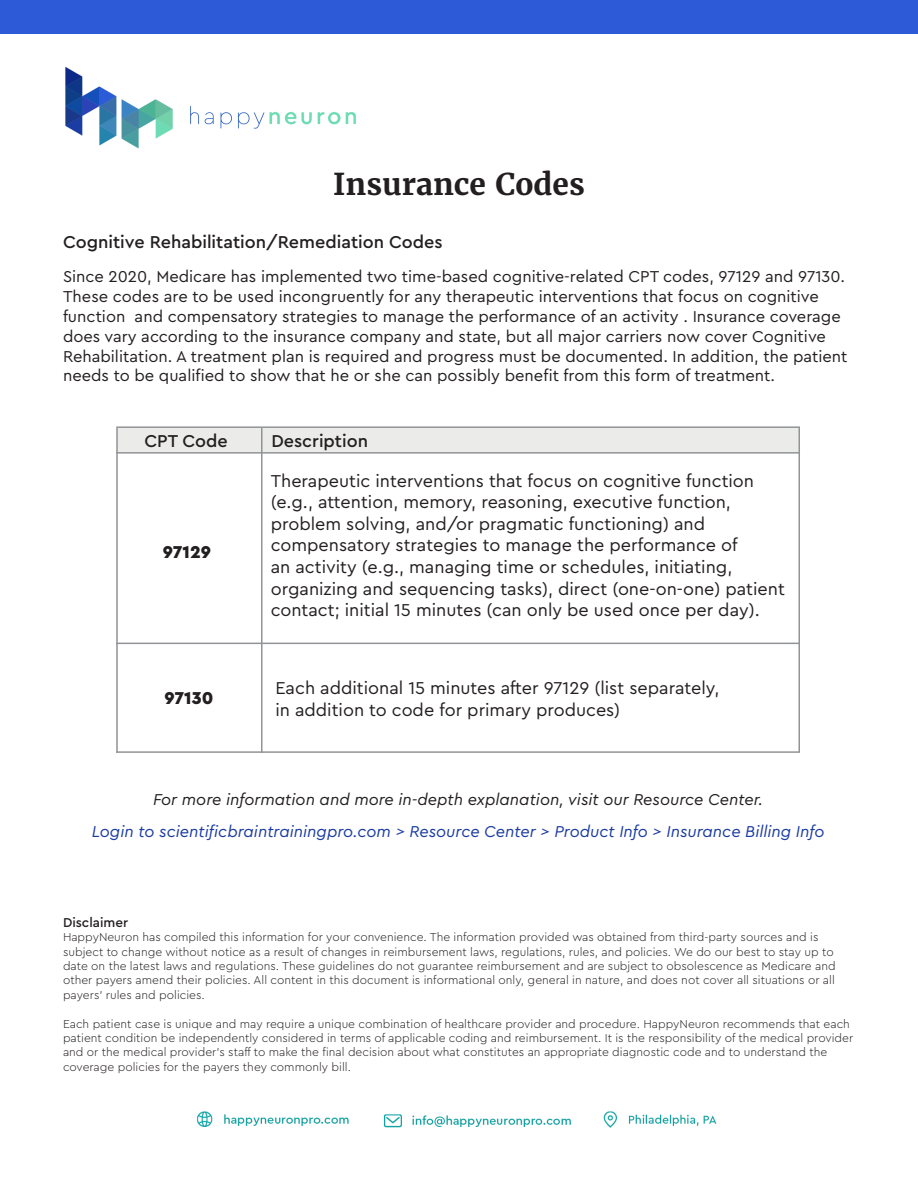
<style>
.page{position:relative;width:918px;height:1188px;background:#fff}
.page>*{position:absolute;margin:0;border:0;box-sizing:border-box;transform-origin:0 0}
.t1{font:700 30px "Merriweather";color:#231f20}
.t2{font:18px/21.6px "Cera Pro";color:#231f20}
.t3{font:500 18px "Cera Pro";color:#231f20}
.t4{font:900 18px "Cera Pro";color:#231f20}
.t5{font:16.5px/19.8px "Cera Pro";color:#231f20}
.t6{font:italic 16.5px "Cera Pro";color:#1a3ba2}
.t7{font:italic 16.5px "Cera Pro";color:#231f20}
.t8{font:500 13.5px "Cera Pro";color:#231f20}
.t9{font:300 12px/14.4px "Cera Pro";color:#231f20}
</style>
<div class="page">
<img style="left:65px;top:66px;width:734px;height:1062px">
<div style="left:117px;top:427px;width:682px;height:25px;background:#ebebea"></div>
<div style="left:117px;top:642px;width:144px;height:109px;background:#fff"></div>
<div style="left:0;top:0;width:918px;height:34px;background:#2d5bd7"></div>
<hr style="left:116px;top:428px;width:2px;height:325px;background:#919396">
<hr style="left:261px;top:428px;width:1px;height:325px;background:#919396">
<hr style="left:799px;top:427px;width:1px;height:325px;background:#919396">
<hr style="left:116px;top:751px;width:684px;height:2px;background:#919396">
<hr style="left:116px;top:643px;width:684px;height:1px;background:#919396">
<hr style="left:116px;top:452px;width:684px;height:2px;background:#919396">
<hr style="left:116px;top:426px;width:684px;height:2px;background:#919396">
<p class="t1" style="left:333px;top:165px;width:253px">Insurance Codes</p>
<p class="t3" style="left:63px;top:230px;width:381px">Cognitive Rehabilitation/Remediation Codes</p>
<p class="t5" style="left:63px;top:266px;width:786px">Since 2020, Medicare has implemented two time-based cognitive-related CPT codes, 97129 and 97130.<br>These codes are to be used incongruently for any therapeutic interventions that focus on cognitive function and compensatory strategies to manage the performance of an activity . Insurance coverage does vary according to the insurance company and state, but all major carriers now cover Cognitive Rehabilitation. A treatment plan is required and progress must be documented. In addition, the patient needs to be qualified to show that he or she can possibly benefit from this form of treatment.</p>
<p class="t3" style="left:144px;top:429px;width:85px">CPT Code</p>
<p class="t3" style="left:271px;top:429px;width:98px">Description</p>
<p class="t4" style="left:163px;top:540px;width:50px">97129</p>
<p class="t4" style="left:165px;top:686px;width:50px">97130</p>
<p class="t2" style="left:271px;top:469px;width:516px">Therapeutic interventions that focus on cognitive function (e.g., attention, memory, reasoning, executive function, problem solving, and/or pragmatic functioning) and compensatory strategies to manage the performance of<br>an activity (e.g., managing time or schedules, initiating, organizing and sequencing tasks), direct (one-on-one) patient contact; initial 15 minutes (can only be used once per day).</p>
<p class="t2" style="left:275px;top:677px;width:445px">Each additional 15 minutes after 97129 (list separately, in addition to code for primary produces)</p>
<p class="t7" style="left:153px;top:789px;width:612px">For more information and more in-depth explanation, visit our Resource Center.</p>
<p class="t6" style="left:92px;top:820px;width:734px">Login to scientificbraintrainingpro.com &gt; Resource Center &gt; Product Info &gt; Insurance Billing Info</p>
<p class="t8" style="left:63px;top:913px;width:67px">Disclaimer</p>
<p class="t9" style="left:63px;top:929px;width:774px">HappyNeuron has compiled this information for your convenience. The information provided was obtained from third-party sources and is subject to change without notice as a result of changes in reimbursement laws, regulations, rules, and policies. We do our best to stay up to date on the latest laws and regulations. These guidelines do not guarantee reimbursement and are subject to obsolescence as Medicare and other payers amend their policies. All content in this document is informational only, general in nature, and does not cover all situations or all payers’ rules and policies.</p>
<p class="t9" style="left:63px;top:1016px;width:792px">Each patient case is unique and may require a unique combination of healthcare provider and procedure. HappyNeuron recommends that each patient condition be independently considered in terms of applicable coding and reimbursement. It is the responsibility of the medical provider and or the medical provider’s staff to make the final decision about what constitutes an appropriate diagnostic code and to understand the coverage policies for the payers they commonly bill.</p>
</div>
